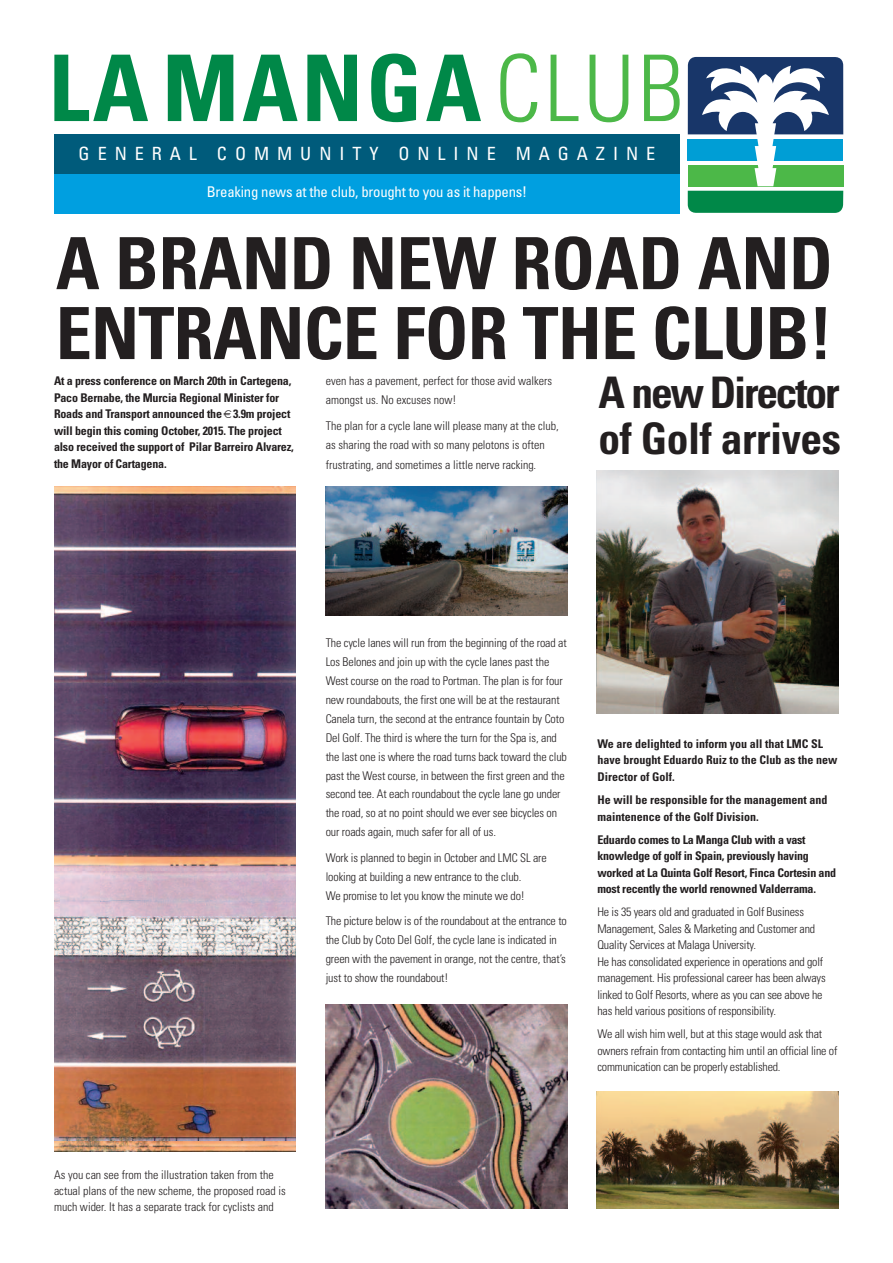
<style>
.page{position:relative;width:893px;height:1263px;background:#fff}
.page>*{position:absolute;margin:0;border:0;box-sizing:border-box;transform-origin:0 0}
.t1{font:700 condensed 91.95px "Univers";letter-spacing:.035em;color:#008848}
.t2{font:700 condensed 72px/69.9px "Univers";letter-spacing:-.01em;color:#231f20}
.t3{font:700 condensed 43.5px/45.9px "Univers";letter-spacing:-.01em;color:#231f20}
.t4{font:condensed 18.15px "Univers";letter-spacing:.435em;color:#fff}
.t5{font:condensed 14.7px "Univers";letter-spacing:-.015em;color:#fff}
.t6{font:300 condensed 12px/18.9px "Univers";letter-spacing:-.01em;color:#231f20}
.t7{font:700 condensed 12px/16.5px "Univers";letter-spacing:-.015em;color:#231f20}
.s1{font-weight:300;color:#4cb848}
</style>
<div class="page">
<div style="left:54px;top:135px;width:626px;height:39px;background:#005b7b"></div>
<div style="left:54px;top:174px;width:626px;height:39px;background:#009fe0"></div>
<svg style="left:688px;top:57px;width:155px;height:156px"></svg>
<img style="left:54px;top:486px;width:242px;height:666px">
<img style="left:326px;top:1004px;width:241px;height:205px">
<img style="left:326px;top:486px;width:241px;height:129px">
<img style="left:597px;top:471px;width:242px;height:242px">
<img style="left:597px;top:1091px;width:241px;height:118px">
<h1 class="t1" style="left:49px;top:55px;width:637px">LA MANGA<span class="s1">CLUB</span></h1>
<h3 class="t4" style="left:79px;top:147px;width:578px">GENERAL COMMUNITY ONLINE MAGAZINE</h3>
<p class="t5" style="left:207px;top:186px;width:322px">Breaking news at the club, brought to you as it happens!</p>
<h2 class="t2" style="left:56px;top:235px;width:779px">A BRAND NEW ROAD AND<br>ENTRANCE FOR THE CLUB!</h2>
<p class="t6" style="left:326px;top:372px;width:228px">even has a pavement, perfect for those avid walkers amongst us. No excuses now!</p>
<p class="t6" style="left:326px;top:417px;width:235px;line-height:19.4px">The plan for a cycle lane will please many at the club, as sharing the road with so many pelotons is often frustrating, and sometimes a little nerve racking.</p>
<p class="t7" style="left:54px;top:374px;width:241px">At a press conference on March 20th in Cartegena, Paco Bernabe, the Murcia Regional Minister for Roads and Transport announced the 3.9m project will begin this coming October, 2015. The project also received the support of Pilar Barreiro Alvarez, the Mayor of Cartagena.</p>
<h3 class="t3" style="left:598px;top:373px;width:244px">A new Director of Golf arrives</h3>
<p class="t6" style="left:54px;top:1168px;width:233px;line-height:15.9px">As you can see from the illustration taken from the actual plans of the new scheme, the proposed road is much wider. It has a separate track for cyclists and</p>
<p class="t6" style="left:326px;top:634px;width:243px">The cycle lanes will run from the beginning of the road at Los Belones and join up with the cycle lanes past the West course on the road to Portman. The plan is for four new roundabouts, the first one will be at the restaurant Canela turn, the second at the entrance fountain by Coto Del Golf. The third is where the turn for the Spa is, and the last one is where the road turns back toward the club past the West course, in between the first green and the second tee. At each roundabout the cycle lane go under the road, so at no point should we ever see bicycles on our roads again, much safer for all of us.</p>
<p class="t6" style="left:326px;top:849px;width:223px">Work is planned to begin in October and LMC SL are looking at building a new entrance to the club.<br>We promise to let you know the minute we do!</p>
<p class="t6" style="left:326px;top:912px;width:243px">The picture below is of the roundabout at the entrance to the Club by Coto Del Golf, the cycle lane is indicated in green with the pavement in orange, not the centre, that’s just to show the roundabout!</p>
<p class="t7" style="left:597px;top:736px;width:241px">We are delighted to inform you all that LMC SL have brought Eduardo Ruiz to the Club as the new<br>Director of Golf.</p>
<p class="t7" style="left:597px;top:792px;width:231px">He will be responsible for the management and maintenence of the Golf Division.</p>
<p class="t7" style="left:597px;top:832px;width:240px">Eduardo comes to La Manga Club with a vast knowledge of golf in Spain, previously having worked at La Quinta Golf Resort, Finca Cortesin and most recently the world renowned Valderrama.</p>
<p class="t6" style="left:597px;top:905px;width:230px;line-height:16.5px">He is 35 years old and graduated in Golf Business Management, Sales &amp; Marketing and Customer and Quality Services at Malaga University.<br>He has consolidated experience in operations and golf management. His professional career has been always linked to Golf Resorts, where as you can see above he has held various positions of responsibility.</p>
<p class="t6" style="left:597px;top:1027px;width:241px;line-height:16.5px">We all wish him well, but at this stage would ask that owners refrain from contacting him until an official line of communication can be properly established.</p>
</div>
